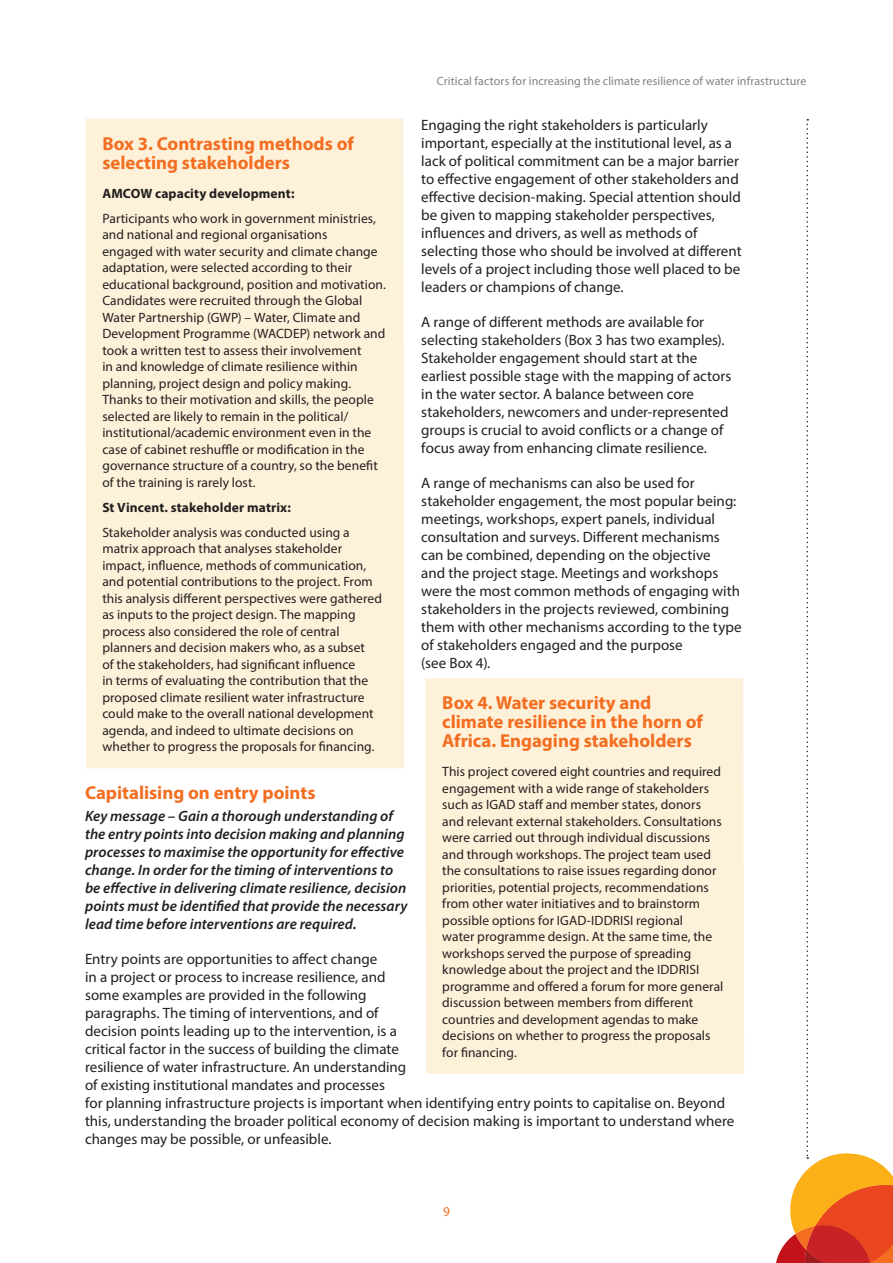
<style>
.page{position:relative;width:893px;height:1263px;background:#fff}
.page>*{position:absolute;margin:0;border:0;box-sizing:border-box;transform-origin:0 0}
.BOX_-_heading{font:700 18.75px/18.8px "Myriad Pro";color:#f36e21}
.HEADING1{font:700 18.75px "Myriad Pro";color:#f36e21}
.BODY_text{font:15px/18px "Myriad Pro";color:#231f20}
.Key_message{font:italic 600 15px/18px "Myriad Pro";letter-spacing:.005em;color:#231f20}
.BOX_-_body{font:13.5px/16.5px "Myriad Pro";letter-spacing:.005em;color:#231f20}
.BOX_-_body-2{font:700 13.5px "Myriad Pro";letter-spacing:.01em;color:#231f20}
.t1{font:13.5px "Myriad Pro";color:#f36e21}
.t2{font:12px "Myriad Pro";letter-spacing:.005em;color:#808285}
</style>
<div class="page">
<svg style="left:776px;top:119px;width:117px;height:1144px"></svg>
<div style="left:85px;top:119px;width:319px;height:649px;background:#fef1d9"></div>
<div style="left:425px;top:678px;width:319px;height:396px;background:#fef1d9"></div>
<p class="t2" style="left:437px;top:74px;width:371px">Critical factors for increasing the climate resilience of water infrastructure</p>
<p class="BODY_text" style="left:421px;top:116px;width:322px">Engaging the right stakeholders is particularly important, especially at the institutional level, as a lack of political commitment can be a major barrier to effective engagement of other stakeholders and effective decision-making. Special attention should be given to mapping stakeholder perspectives, influences and drivers, as well as methods of selecting those who should be involved at different levels of a project including those well placed to be leaders or champions of change.</p>
<p class="BODY_text" style="left:421px;top:313px;width:312px">A range of different methods are available for selecting stakeholders (Box 3 has two examples).<br>Stakeholder engagement should start at the earliest possible stage with the mapping of actors in the water sector. A balance between core stakeholders, newcomers and under-represented groups is crucial to avoid conflicts or a change of focus away from enhancing climate resilience.</p>
<p class="BODY_text" style="left:421px;top:474px;width:322px">A range of mechanisms can also be used for stakeholder engagement, the most popular being: meetings, workshops, expert panels, individual consultation and surveys. Different mechanisms can be combined, depending on the objective<br>and the project stage. Meetings and workshops were the most common methods of engaging with stakeholders in the projects reviewed, combining them with other mechanisms according to the type of stakeholders engaged and the purpose<br>(see Box 4).</p>
<p class="BOX_-_heading" style="left:102px;top:134px;width:253px">Box 3. Contrasting methods of selecting stakeholders</p>
<p class="BOX_-_body-2" style="left:102px;top:184px;width:194px">AMCOW capacity development:</p>
<p class="BOX_-_body" style="left:102px;top:210px;width:285px">Participants who work in government ministries, and national and regional organisations<br>engaged with water security and climate change adaptation, were selected according to their educational background, position and motivation.<br>Candidates were recruited through the Global Water Partnership (GWP) – Water, Climate and Development Programme (WACDEP) network and took a written test to assess their involvement<br>in and knowledge of climate resilience within planning, project design and policy making.<br>Thanks to their motivation and skills, the people selected are likely to remain in the political/ institutional/academic environment even in the case of cabinet reshuffle or modification in the governance structure of a country, so the benefit of the training is rarely lost.</p>
<p class="BOX_-_body-2" style="left:102px;top:498px;width:190px">St Vincent. stakeholder matrix:</p>
<p class="BOX_-_body" style="left:102px;top:524px;width:281px">Stakeholder analysis was conducted using a matrix approach that analyses stakeholder impact, influence, methods of communication, and potential contributions to the project. From this analysis different perspectives were gathered as inputs to the project design. The mapping process also considered the role of central planners and decision makers who, as a subset<br>of the stakeholders, had significant influence<br>in terms of evaluating the contribution that the proposed climate resilient water infrastructure could make to the overall national development agenda, and indeed to ultimate decisions on whether to progress the proposals for financing.</p>
<p class="BOX_-_heading" style="left:442px;top:693px;width:262px">Box 4. Water security and climate resilience in the horn of<br>Africa. Engaging stakeholders</p>
<p class="BOX_-_body" style="left:442px;top:763px;width:283px">This project covered eight countries and required engagement with a wide range of stakeholders such as IGAD staff and member states, donors and relevant external stakeholders. Consultations were carried out through individual discussions and through workshops. The project team used the consultations to raise issues regarding donor priorities, potential projects, recommendations from other water initiatives and to brainstorm possible options for IGAD-IDDRISI regional<br>water programme design. At the same time, the workshops served the purpose of spreading knowledge about the project and the IDDRISI programme and offered a forum for more general discussion between members from different countries and development agendas to make decisions on whether to progress the proposals for financing.</p>
<p class="HEADING1" style="left:85px;top:780px;width:232px">Capitalising on entry points</p>
<p class="Key_message" style="left:85px;top:807px;width:324px">Key message – Gain a thorough understanding of the entry points into decision making and planning processes to maximise the opportunity for effective change. In order for the timing of interventions to be effective in delivering climate resilience, decision points must be identified that provide the necessary lead time before interventions are required.</p>
<p class="BODY_text" style="left:85px;top:950px;width:651px">Entry points are opportunities to affect change<br>in a project or process to increase resilience, and<br>some examples are provided in the following<br>paragraphs. The timing of interventions, and of<br>decision points leading up to the intervention, is a<br>critical factor in the success of building the climate<br>resilience of water infrastructure. An understanding<br>of existing institutional mandates and processes<br>for planning infrastructure projects is important when identifying entry points to capitalise on. Beyond this, understanding the broader political economy of decision making is important to understand where changes may be possible, or unfeasible.</p>
<p class="t1" style="left:443px;top:1203px;width:8px">9</p>
</div>
